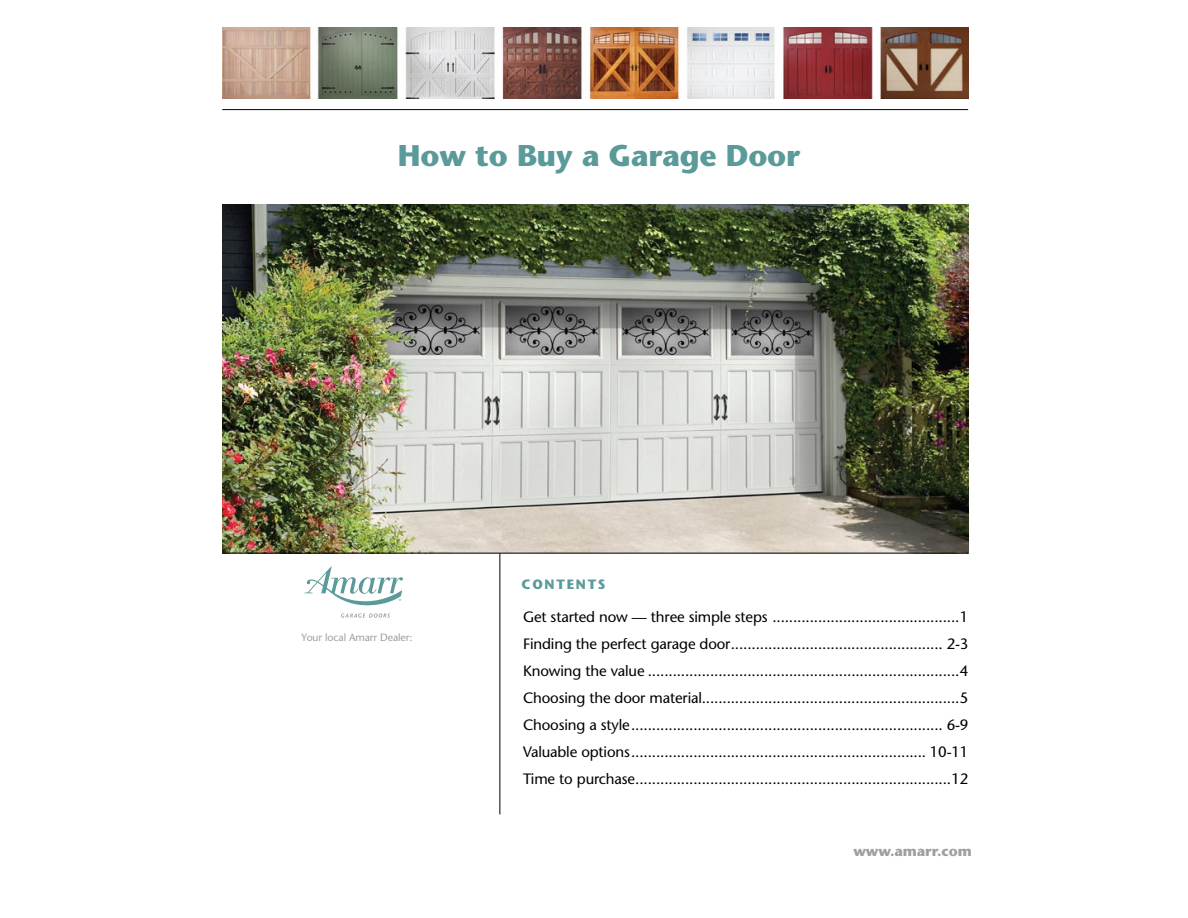
<style>
.page{position:relative;width:1188px;height:918px;background:#fff}
.page>*{position:absolute;margin:0;border:0;box-sizing:border-box;transform-origin:0 0}
.t1{font:700 30px "Stone Sans";letter-spacing:-.005em;color:#5a9a98}
.t2{font:15px/27px "Stone Sans";letter-spacing:-.01em;color:#000;text-align:justify}
.t3{font:700 14.25px "Stone Sans";letter-spacing:-.005em;color:#9d9fa2}
.t4{font:700 13.5px "Stone Sans";letter-spacing:.13em;color:#5a9a98}
.t5{font:10.5px "Stone Sans";letter-spacing:-.005em;color:#9d9fa2}
</style>
<div class="page">
<img style="left:222px;top:204px;width:746px;height:349px">
<svg style="left:304px;top:567px;width:99px;height:51px"></svg>
<img style="left:222px;top:27px;width:747px;height:71px">
<hr style="left:500px;top:554px;width:1px;height:260px;background:#000">
<hr style="left:222px;top:553px;width:746px;height:1px;background:#000">
<hr style="left:222px;top:109px;width:746px;height:1px;background:#000">
<h1 class="t1" style="left:398px;top:136px;width:404px">How to Buy a Garage Door</h1>
<p class="t5" style="left:302px;top:631px;width:112px">Your local Amarr Dealer:</p>
<p class="t4" style="left:522px;top:576px;width:85px">CONTENTS</p>
<p class="t2" style="left:523px;top:604px;width:447px">Get started now — three simple steps .............................................1<br>Finding the perfect garage door................................................... 2-3<br>Knowing the value ...........................................................................4<br>Choosing the door material..............................................................5<br>Choosing a style........................................................................... 6-9<br>Valuable options....................................................................... 10-11<br>Time to purchase............................................................................12</p>
<p class="t3" style="left:853px;top:842px;width:120px">www.amarr.com</p>
</div>
